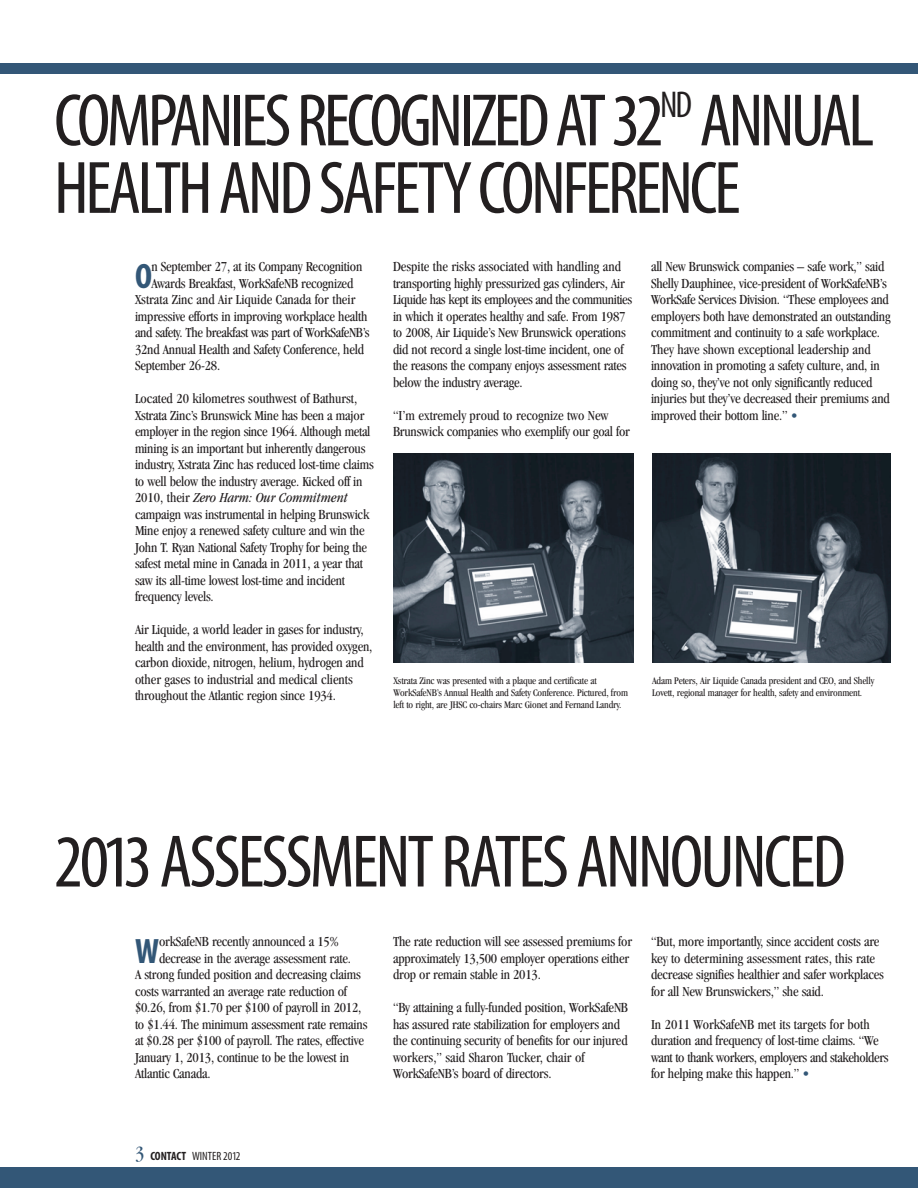
<style>
.page{position:relative;width:918px;height:1188px;background:#fff}
.page>*{position:absolute;margin:0;border:0;box-sizing:border-box;transform-origin:0 0}
.t1{font:condensed 75px/67.5px "Myriad Pro";letter-spacing:-.045em;color:#231f20}
.t2{font:700 condensed 35.4px "Myriad Pro";color:#335777}
.t3{font:condensed 14.25px/16.5px "Garamond";letter-spacing:-.015em;color:#231f20}
.t4{font:condensed 12px "Myriad Pro";color:#231f20}
.t5{font:condensed 10.5px/12px "Garamond";letter-spacing:-.015em;color:#231f20}
.s1{font-style:italic}
.s2{color:#335777}
.s3{font-family:"Garamond";font-size:21px;color:#335777}
.s4{font-weight:700}
</style>
<div class="page">
<div style="left:0;top:64px;width:918px;height:10px;background:#335777"></div>
<div style="left:0;top:1168px;width:918px;height:20px;background:#335777"></div>
<img style="left:393px;top:454px;width:241px;height:209px">
<img style="left:652px;top:454px;width:239px;height:209px">
<h1 class="t1" style="left:54px;top:86px;width:822px">COMPANIES RECOGNIZED AT 32<sup>ND</sup> ANNUAL<br>HEALTH AND SAFETY CONFERENCE</h1>
<h2 class="t2" style="left:135px;top:255px;width:19px">O</h2>
<p class="t3" style="left:152px;top:260px;width:212px">n September 27, at its Company Recognition</p>
<p class="t3" style="left:152px;top:276px;width:203px">Awards Breakfast, WorkSafeNB recognized</p>
<p class="t3" style="left:135px;top:293px;width:222px">Xstrata Zinc and Air Liquide Canada for their</p>
<p class="t3" style="left:135px;top:309px;width:234px">impressive efforts in improving workplace health</p>
<p class="t3" style="left:135px;top:326px;width:236px">and safety. The breakfast was part of WorkSafeNB’s</p>
<p class="t3" style="left:135px;top:342px;width:231px">32nd Annual Health and Safety Conference, held</p>
<p class="t3" style="left:135px;top:359px;width:87px">September 26-28.</p>
<p class="t3" style="left:135px;top:392px;width:240px">Located 20 kilometres southwest of Bathurst, Xstrata Zinc’s Brunswick Mine has been a major employer in the region since 1964. Although metal mining is an important but inherently dangerous industry, Xstrata Zinc has reduced lost-time claims to well below the industry average. Kicked off in 2010, their <span class="s1">Zero Harm: Our Commitment </span>campaign was instrumental in helping Brunswick Mine enjoy a renewed safety culture and win the John T. Ryan National Safety Trophy for being the safest metal mine in Canada in 2011, a year that saw its all-time lowest lost-time and incident frequency levels.</p>
<p class="t3" style="left:135px;top:623px;width:239px">Air Liquide, a world leader in gases for industry, health and the environment, has provided oxygen, carbon dioxide, nitrogen, helium, hydrogen and other gases to industrial and medical clients throughout the Atlantic region since 1934.</p>
<p class="t3" style="left:393px;top:260px;width:241px">Despite the risks associated with handling and transporting highly pressurized gas cylinders, Air Liquide has kept its employees and the communities in which it operates healthy and safe. From 1987 to 2008, Air Liquide’s New Brunswick operations did not record a single lost-time incident, one of the reasons the company enjoys assessment rates below the industry average.</p>
<p class="t3" style="left:393px;top:408px;width:239px">“I’m extremely proud to recognize two New<br>Brunswick companies who exemplify our goal for</p>
<p class="t3" style="left:651px;top:260px;width:241px">all New Brunswick companies – safe work,” said Shelly Dauphinee, vice-president of WorkSafeNB’s WorkSafe Services Division. “These employees and employers both have demonstrated an outstanding commitment and continuity to a safe workplace.<br>They have shown exceptional leadership and innovation in promoting a safety culture, and, in doing so, they’ve not only significantly reduced injuries but they’ve decreased their premiums and improved their bottom line.” <span class="s2">•</span></p>
<p class="t5" style="left:393px;top:675px;width:236px">Xstrata Zinc was presented with a plaque and certificate at<br>WorkSafeNB’s Annual Health and Safety Conference. Pictured, from left to right, are JHSC co-chairs Marc Gionet and Fernand Landry.</p>
<p class="t5" style="left:652px;top:675px;width:224px">Adam Peters, Air Liquide Canada president and CEO, and Shelly<br>Lovett, regional manager for health, safety and environment.</p>
<h1 class="t1" style="left:54px;top:827px;width:793px">2013 ASSESSMENT RATES ANNOUNCED</h1>
<h2 class="t2" style="left:135px;top:930px;width:26px">W</h2>
<p class="t3" style="left:159px;top:934px;width:182px">orkSafeNB recently announced a 15%</p>
<p class="t3" style="left:159px;top:951px;width:193px">decrease in the average assessment rate.</p>
<p class="t3" style="left:135px;top:967px;width:227px">A strong funded position and decreasing claims</p>
<p class="t3" style="left:135px;top:984px;width:214px">costs warranted an average rate reduction of</p>
<p class="t3" style="left:135px;top:1000px;width:228px">$0.26, from $1.70 per $100 of payroll in 2012,</p>
<p class="t3" style="left:135px;top:1017px;width:234px">to $1.44. The minimum assessment rate remains</p>
<p class="t3" style="left:135px;top:1033px;width:230px">at $0.28 per $100 of payroll. The rates, effective</p>
<p class="t3" style="left:135px;top:1050px;width:216px">January 1, 2013, continue to be the lowest in</p>
<p class="t3" style="left:135px;top:1066px;width:77px">Atlantic Canada.</p>
<p class="t3" style="left:393px;top:934px;width:241px">The rate reduction will see assessed premiums for approximately 13,500 employer operations either drop or remain stable in 2013.</p>
<p class="t3" style="left:393px;top:1000px;width:237px">“By attaining a fully-funded position, WorkSafeNB has assured rate stabilization for employers and the continuing security of benefits for our injured workers,” said Sharon Tucker, chair of WorkSafeNB’s board of directors.</p>
<p class="t3" style="left:651px;top:934px;width:234px">“But, more importantly, since accident costs are key to determining assessment rates, this rate decrease signifies healthier and safer workplaces for all New Brunswickers,” she said.</p>
<p class="t3" style="left:651px;top:1017px;width:239px">In 2011 WorkSafeNB met its targets for both duration and frequency of lost-time claims. “We want to thank workers, employers and stakeholders for helping make this happen.” <span class="s2">•</span></p>
<p class="t4" style="left:135px;top:1149px;width:107px"><span class="s3">3</span> <span class="s4">CONTACT</span> WINTER 2012</p>
</div>
